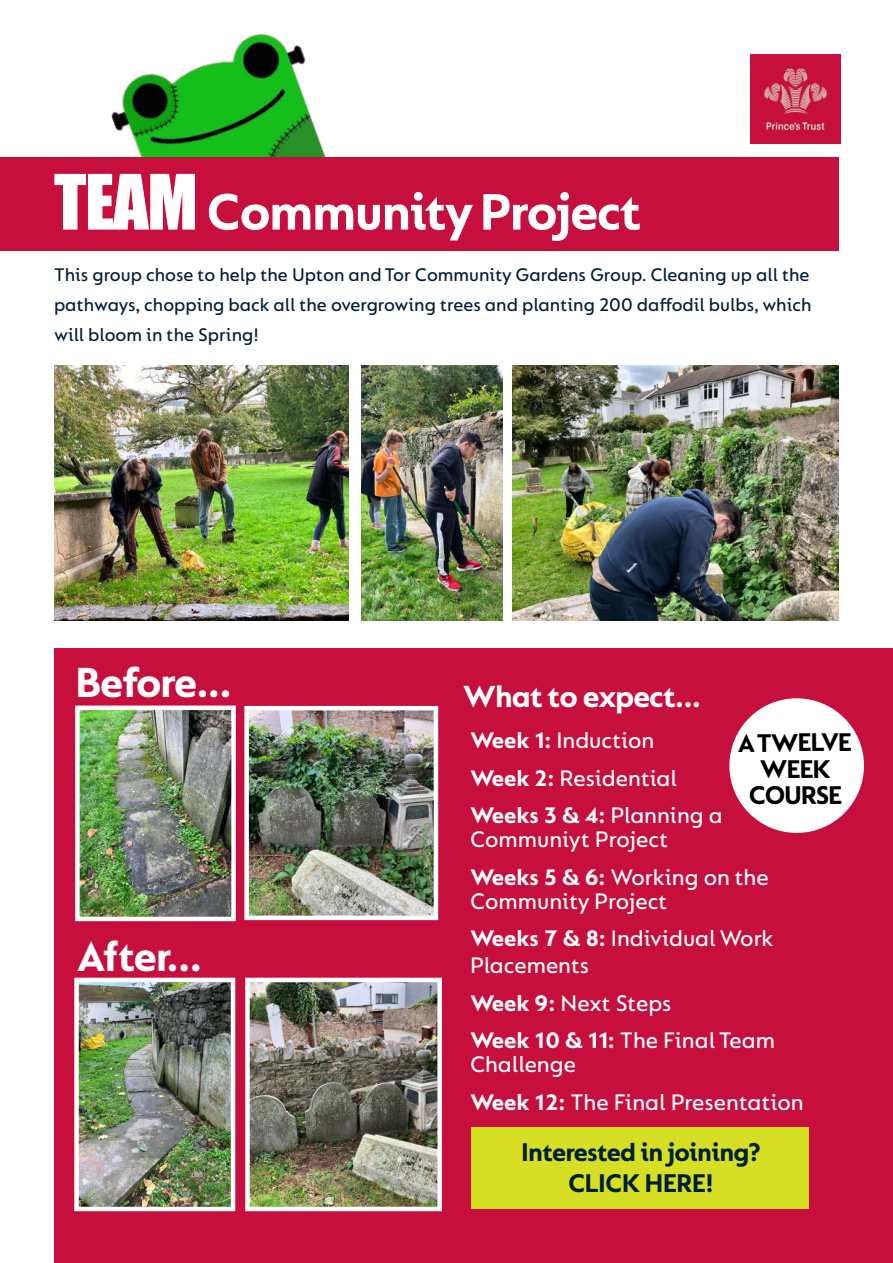
<style>
.page{position:relative;width:893px;height:1263px;background:#fff}
.page>*{position:absolute;margin:0;border:0;box-sizing:border-box;transform-origin:0 0}
.t1{font:700 54.75px "FS Lucas";letter-spacing:-.03em;color:#fff}
.t2{font:700 45px "FS Lucas";letter-spacing:-.03em;color:#fff}
.t3{font:700 32.7px "FS Lucas";letter-spacing:-.03em;color:#fff}
.t4{font:700 27.45px/31.3px "FS Lucas";letter-spacing:-.03em;color:#001f39;text-align:center}
.t5{font:700 27.3px/26.2px "FS Lucas";letter-spacing:-.06em;color:#000;text-align:center}
.t6{font:500 24px/37.5px "FS Lucas";color:#fff}
.t7{font:500 19.5px/30px "FS Lucas";color:#001f39;text-align:justify}
.s1{font-family:"Impact";font-weight:400;font-size:70.5px}
.s2{font-weight:700}
</style>
<div class="page">
<div style="left:54px;top:649px;width:839px;height:614px;background:#c70f3e"></div>
<img style="left:750px;top:54px;width:90px;height:90px">
<img style="left:111px;top:33px;width:215px;height:124px">
<div style="left:725px;top:694px;width:143px;height:143px;background:#fff;border-radius:50%"></div>
<div style="left:721px;top:690px;width:151px;height:151px;border:8px solid #c70f3e;border-radius:50%"></div>
<div style="left:0;top:157px;width:839px;height:94px;background:#c70f3e"></div>
<div style="left:472px;top:1128px;width:337px;height:81px;background:#d6df23"></div>
<img style="left:54px;top:366px;width:295px;height:255px">
<img style="left:361px;top:366px;width:141px;height:255px">
<img style="left:512px;top:366px;width:327px;height:255px">
<img style="left:80px;top:710px;width:151px;height:206px">
<div style="left:75px;top:705px;width:161px;height:216px;border:4px solid #fff"></div>
<img style="left:79px;top:983px;width:151px;height:223px">
<div style="left:74px;top:978px;width:161px;height:233px;border:4px solid #fff"></div>
<img style="left:249px;top:711px;width:184px;height:204px">
<div style="left:244px;top:706px;width:194px;height:214px;border:4px solid #fff"></div>
<img style="left:250px;top:983px;width:187px;height:223px">
<div style="left:245px;top:978px;width:197px;height:233px;border:4px solid #fff"></div>
<h1 class="t1" style="left:54px;top:180px;width:589px"><span class="s1">TEAM</span> Community Project</h1>
<p class="t7" style="left:54px;top:260px;width:759px">This group chose to help the Upton and Tor Community Gardens Group. Cleaning up all the pathways, chopping back all the overgrowing trees and planting 200 daffodil bulbs, which will bloom in the Spring!</p>
<h2 class="t2" style="left:75px;top:657px;width:159px">Before...</h2>
<h2 class="t2" style="left:77px;top:930px;width:127px">After...</h2>
<h3 class="t3" style="left:463px;top:677px;width:240px">What to expect...</h3>
<p class="t6" style="left:470px;top:721px;width:254px"><span class="s2">Week 1:</span> Induction<br><span class="s2">Week 2:</span> Residential<br><span class="s2">Weeks 3 &amp; 4:</span> Planning a</p>
<p class="t6" style="left:470px;top:820px;width:300px">Communiyt Project<br><span class="s2">Weeks 5 &amp; 6:</span> Working on the</p>
<p class="t6" style="left:470px;top:882px;width:305px">Community Project<br><span class="s2">Weeks 7 &amp; 8:</span> Individual Work</p>
<p class="t6" style="left:470px;top:946px;width:306px">Placements<br><span class="s2">Week 9:</span> Next Steps<br><span class="s2">Week 10 &amp; 11:</span> The Final Team</p>
<p class="t6" style="left:470px;top:1045px;width:335px">Challenge<br><span class="s2">Week 12:</span> The Final Presentation</p>
<p class="t4" style="left:521px;top:1136px;width:241px">Interested in joining?<br>CLICK HERE!</p>
<p class="t5" style="left:738px;top:729px;width:116px">A TWELVE<br>WEEK<br>COURSE</p>
</div>
